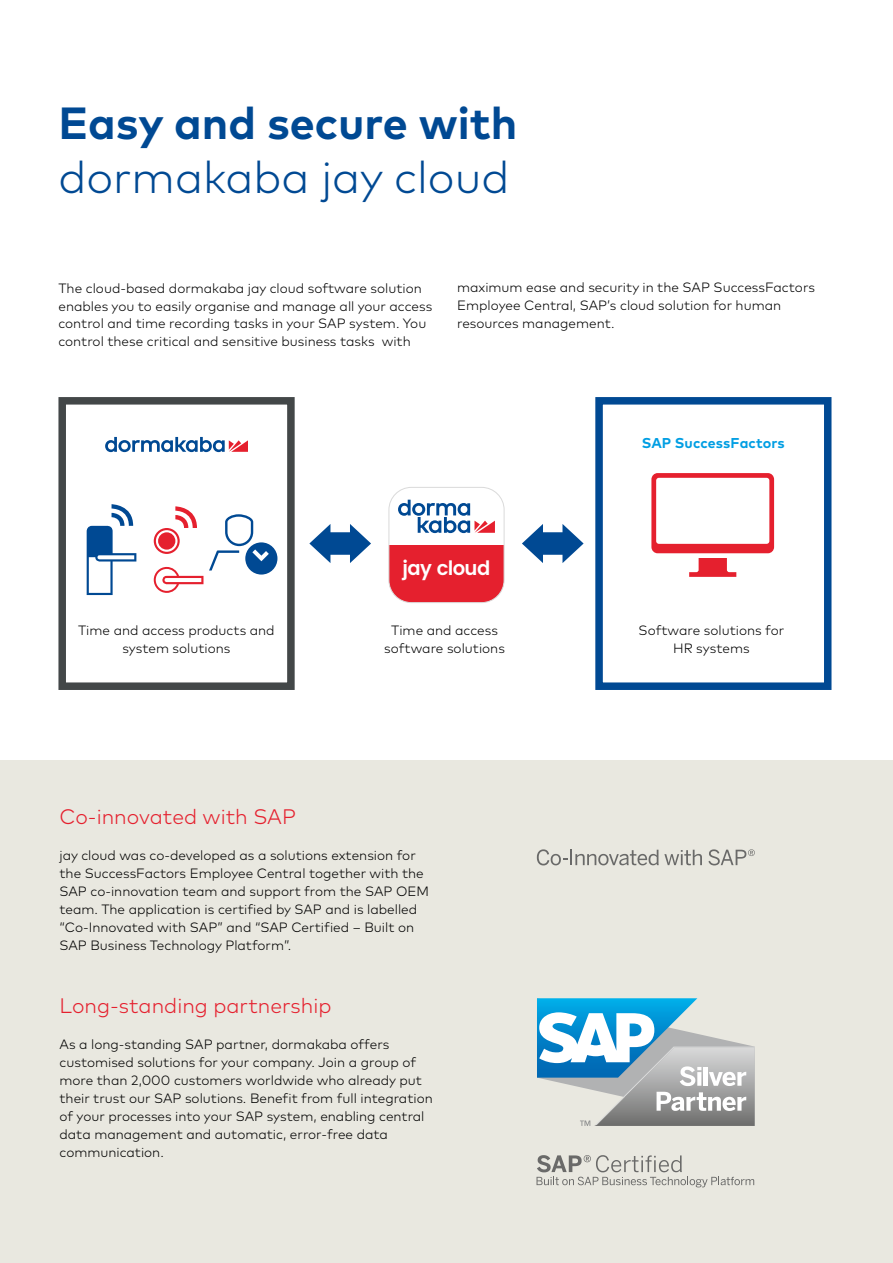
<style>
.page{position:relative;width:893px;height:1263px;background:#fff}
.page>*{position:absolute;margin:0;border:0;box-sizing:border-box;transform-origin:0 0}
.t1{font:700 45px "Mark Pro";color:#004993}
.t2{font:300 45px "Mark Pro";color:#004993}
.t3{font:300 21px "Mark Pro";color:#e5202e}
.t4{font:600 19.8px "Poppins";letter-spacing:-.035em;color:#fff}
.t5{font:700 14.25px "Mark Pro";letter-spacing:.005em;color:#009ee3}
.t6{font:300 13.5px/18px "Mark Pro";color:#000}
</style>
<div class="page">
<div style="left:58px;top:397px;width:237px;height:293px;border:8px solid #434748"></div>
<svg style="left:105px;top:437px;width:143px;height:15px"></svg>
<svg style="left:87px;top:504px;width:49px;height:91px"></svg>
<svg style="left:154px;top:567px;width:49px;height:26px"></svg>
<svg style="left:154px;top:506px;width:43px;height:48px"></svg>
<svg style="left:209px;top:514px;width:68px;height:60px"></svg>
<div style="left:535px;top:532px;width:36px;height:23px;background:#004993"></div>
<svg style="left:562px;top:524px;width:22px;height:39px"></svg>
<svg style="left:522px;top:524px;width:21px;height:39px"></svg>
<div style="left:322px;top:532px;width:36px;height:23px;background:#004993"></div>
<svg style="left:350px;top:524px;width:21px;height:39px"></svg>
<svg style="left:309px;top:524px;width:21px;height:39px"></svg>
<svg style="left:388px;top:487px;width:117px;height:116px"></svg>
<div style="left:595px;top:397px;width:236px;height:293px;border:8px solid #004993"></div>
<svg style="left:651px;top:473px;width:123px;height:104px"></svg>
<div style="left:0;top:760px;width:893px;height:503px;background:#e9e8e0"></div>
<svg style="left:537px;top:998px;width:218px;height:128px"></svg>
<svg style="left:537px;top:849px;width:165px;height:16px"></svg>
<svg style="left:708px;top:849px;width:47px;height:16px"></svg>
<svg style="left:536px;top:1155px;width:218px;height:32px"></svg>
<h1 class="t1" style="left:58px;top:89px;width:460px">Easy and secure with</h1>
<h1 class="t2" style="left:58px;top:144px;width:452px">dormakaba jay cloud</h1>
<p class="t6" style="left:58px;top:278px;width:375px">The cloud-based dormakaba jay cloud software solution enables you to easily organise and manage all your access control and time recording tasks in your SAP system. You control these critical and sensitive business tasks with</p>
<p class="t6" style="left:457px;top:278px;width:359px">maximum ease and security in the SAP SuccessFactors<br>Employee Central, SAP’s cloud solution for human resources management.</p>
<h3 class="t4" style="left:403px;top:553px;width:89px">jay cloud</h3>
<p class="t5" style="left:642px;top:432px;width:144px">SAP SuccessFactors</p>
<p class="t6" style="left:78px;top:620px;width:198px;text-align:center">Time and access products and system solutions</p>
<p class="t6" style="left:384px;top:620px;width:122px;text-align:center">Time and access software solutions</p>
<p class="t6" style="left:639px;top:620px;width:147px;text-align:center">Software solutions for<br>HR systems</p>
<h2 class="t3" style="left:60px;top:800px;width:238px">Co-innovated with SAP</h2>
<p class="t6" style="left:60px;top:845px;width:371px">jay cloud was co-developed as a solutions extension for the SuccessFactors Employee Central together with the SAP co-innovation team and support from the SAP OEM team. The application is certified by SAP and is labelled “Co-Innovated with SAP” and “SAP Certified – Built on SAP Business Technology Platform”.</p>
<h2 class="t3" style="left:60px;top:989px;width:273px">Long-standing partnership</h2>
<p class="t6" style="left:60px;top:1034px;width:375px">As a long-standing SAP partner, dormakaba offers customised solutions for your company. Join a group of more than 2,000 customers worldwide who already put their trust our SAP solutions. Benefit from full integration of your processes into your SAP system, enabling central data management and automatic, error-free data communication.</p>
</div>
